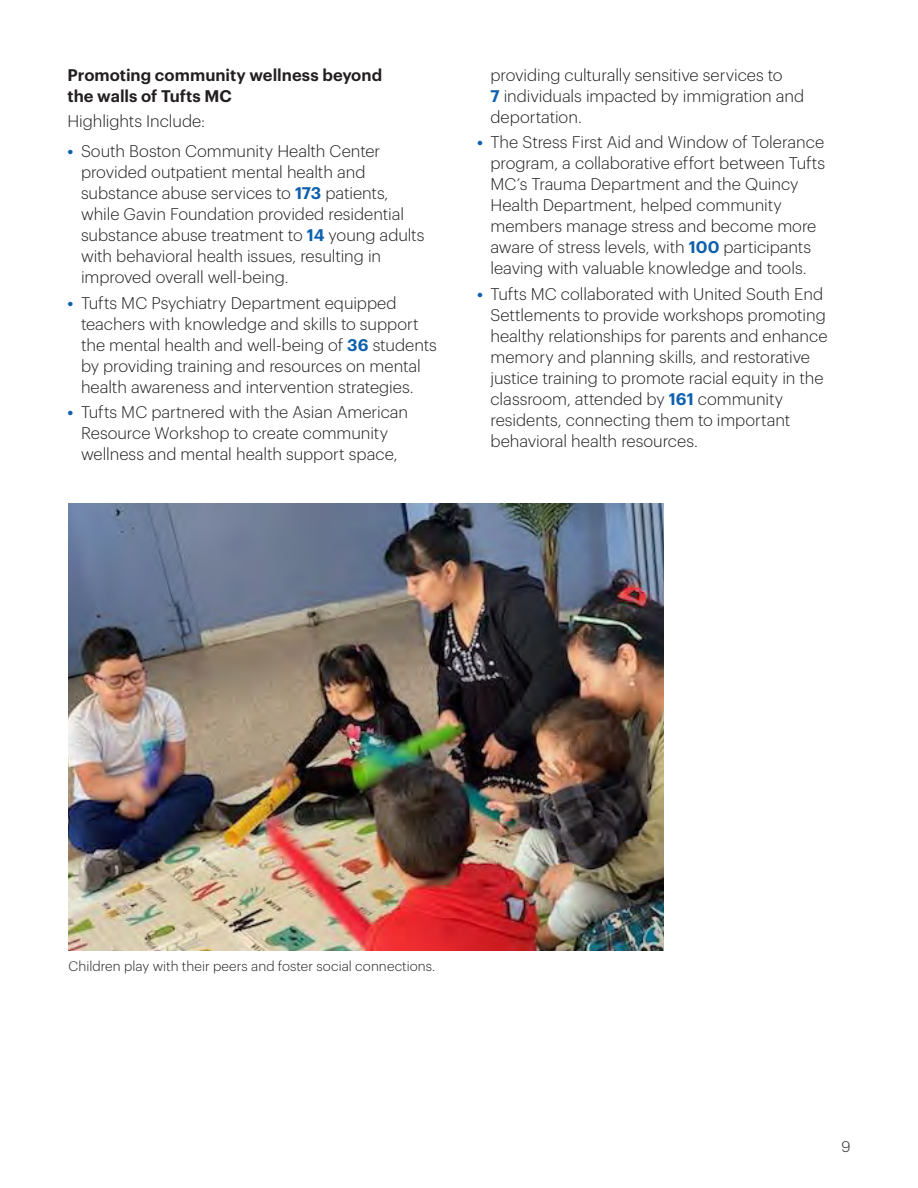
<style>
.page{position:relative;width:918px;height:1188px;background:#fff}
.page>*{position:absolute;margin:0;border:0;box-sizing:border-box;transform-origin:0 0}
.Body_11_14{font:300 16.5px/21px "Graphik";letter-spacing:-.005em;color:#231f20}
.Body_subhead_11_14{font:600 16.5px/21px "Graphik";color:#231f20}
.t1{font:300 15px "Graphik";color:#231f20}
.Small_body_9_11{font:300 13.5px "Graphik";letter-spacing:.005em;color:#231f20}
.s1{font-weight:600;color:#0d60ae}
</style>
<div class="page">
<img style="left:69px;top:504px;width:595px;height:447px">
<p class="Body_subhead_11_14" style="left:68px;top:63px;width:316px">Promoting community wellness beyond the walls of Tufts MC</p>
<p class="Body_11_14" style="left:68px;top:110px;width:139px">Highlights Include:</p>
<p class="Body_11_14" style="left:81px;top:140px;width:345px;text-indent:-14px"><span class="s1">•</span> South Boston Community Health Center provided outpatient mental health and substance abuse services to <span class="s1">173</span> patients, while Gavin Foundation provided residential substance abuse treatment to <span class="s1">14</span> young adults with behavioral health issues, resulting in improved overall well-being.</p>
<p class="Body_11_14" style="left:81px;top:291px;width:357px;text-indent:-14px"><span class="s1">•</span> Tufts MC Psychiatry Department equipped teachers with knowledge and skills to support the mental health and well-being of <span class="s1">36</span> students by providing training and resources on mental health awareness and intervention strategies.</p>
<p class="Body_11_14" style="left:68px;top:401px;width:342px;text-align:center"><span class="s1">•</span> Tufts MC partnered with the Asian American<br>Resource Workshop to create community wellness and mental health support space,</p>
<p class="Body_11_14" style="left:490px;top:63px;width:315px">providing culturally sensitive services to<br><span class="s1">7</span> individuals impacted by immigration and deportation.</p>
<p class="Body_11_14" style="left:490px;top:131px;width:336px;text-indent:-14px"><span class="s1">•</span> The Stress First Aid and Window of Tolerance program, a collaborative effort between Tufts MC’s Trauma Department and the Quincy Health Department, helped community members manage stress and become more aware of stress levels, with <span class="s1">100</span> participants leaving with valuable knowledge and tools.</p>
<p class="Body_11_14" style="left:490px;top:282px;width:339px;text-indent:-14px"><span class="s1">•</span> Tufts MC collaborated with United South End Settlements to provide workshops promoting healthy relationships for parents and enhance memory and planning skills, and restorative justice training to promote racial equity in the classroom, attended by <span class="s1">161</span> community residents, connecting them to important behavioral health resources.</p>
<p class="Small_body_9_11" style="left:69px;top:956px;width:368px">Children play with their peers and foster social connections.</p>
<p class="t1" style="left:842px;top:1136px;width:10px">9</p>
</div>
